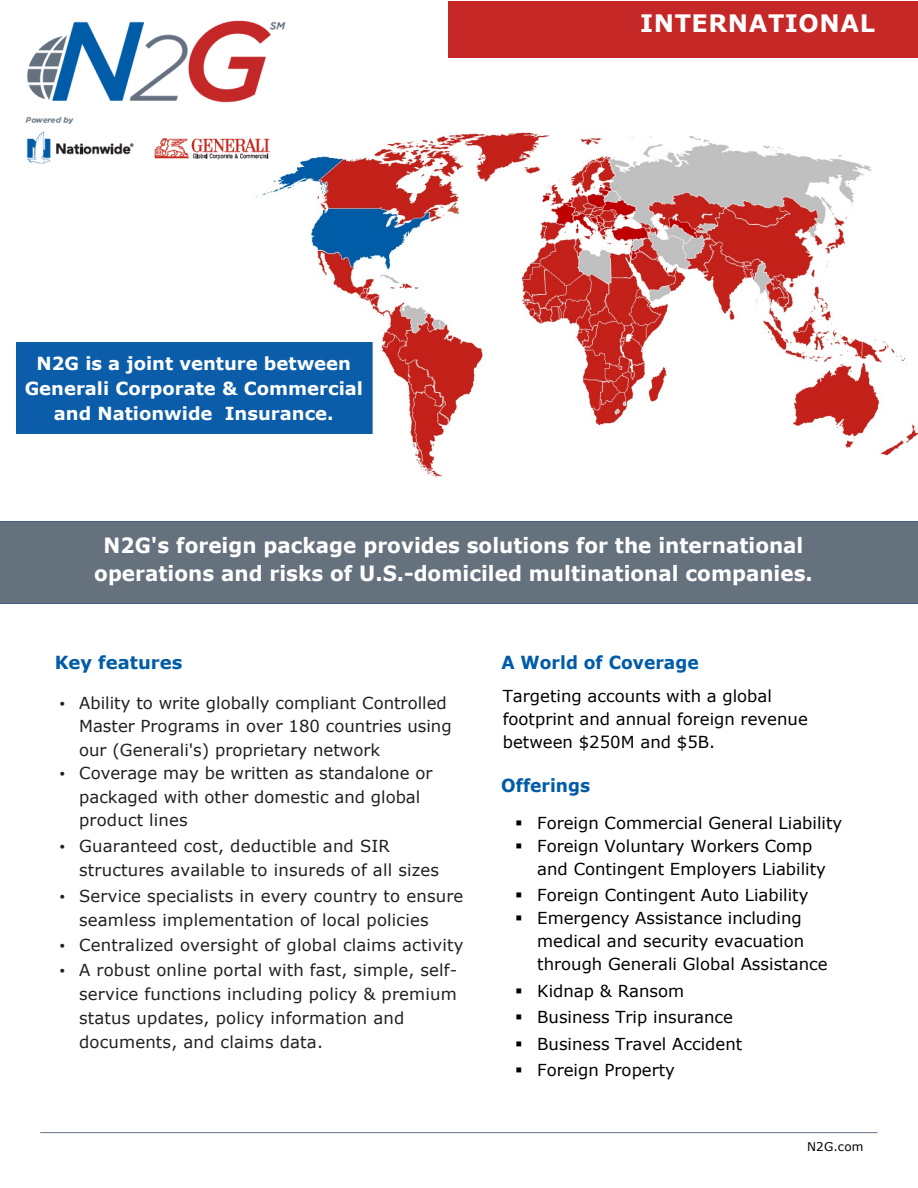
<style>
.page{position:relative;width:918px;height:1188px;background:#fff}
.page>*{position:absolute;margin:0;border:0;box-sizing:border-box;transform-origin:0 0}
.t1{font:700 24px "Verdana";letter-spacing:.025em;color:#fff}
.t2{font:700 21px/28.5px "Verdana";color:#fff;text-align:center;scale:.95 1}
.t3{font:700 18px/25.2px "Verdana";color:#fff;text-align:center}
.t4{font:700 18px "Verdana";color:#005ba7;scale:.95 1}
.Header_2{font:700 18px "Verdana";color:#005ca7}
.t5{font:700 18px "Verdana";color:#005ba7;scale:.95 1}
.t6{font:16.5px/24px "Verdana";letter-spacing:.01em;color:#231f20}
.t7{font:16.5px/23.1px "Verdana";color:#000}
.t8{font:12px "Verdana";letter-spacing:.01em;color:#000}
.s1{font-style:inherit}
.s2{font-family:"Gotham";font-size:15px}
</style>
<div class="page">
<img style="left:188px;top:57px;width:730px;height:465px">
<img style="left:25px;top:20px;width:272px;height:150px">
<div style="left:0;top:522px;width:918px;height:82px;background:#66717e"></div>
<div style="left:17px;top:342px;width:355px;height:92px;background:#0b5da9"></div>
<hr style="left:40px;top:1132px;width:838px;height:1px;background:#667181">
<div style="left:448px;top:1px;width:470px;height:56px;background:#c52827"></div>
<p class="t3" style="left:25px;top:350px;width:340px"><span class="s1">N2G is</span> a <span class="s1">joint</span> venture between<br>Generali Corporate &amp; Commercial and Nationwide Insurance.</p>
<p class="t1" style="left:640px;top:6px;width:236px">INTERNATIONAL</p>
<p class="t2" style="left:94px;top:530px;width:758px">N2G's foreign package provides solutions for the international operations and risks of U.S.-domiciled multinational companies.</p>
<p class="Header_2" style="left:55px;top:650px;width:129px">Key features</p>
<p class="t6" style="left:79px;top:691px;width:374px;line-height:23.5px;text-indent:-20px"><span class="s2">•</span> Ability to write globally compliant Controlled<br>Master Programs in over 180 countries using our (Generali's) proprietary network</p>
<p class="t6" style="left:79px;top:761px;width:355px;line-height:23.5px;text-indent:-20px"><span class="s2">•</span> Coverage may be written as standalone or packaged with other domestic and global product lines</p>
<p class="t6" style="left:79px;top:834px;width:362px;text-indent:-20px"><span class="s2">•</span> Guaranteed cost, deductible and SIR structures available to insureds of all sizes</p>
<p class="t6" style="left:79px;top:883px;width:386px;text-indent:-20px"><span class="s2">•</span> Service specialists in every country to ensure seamless implementation of local policies</p>
<p class="t6" style="left:59px;top:933px;width:406px"><span class="s2">•</span> Centralized oversight of global claims activity</p>
<p class="t6" style="left:79px;top:958px;width:380px;text-indent:-20px"><span class="s2">•</span> A robust online portal with fast, simple, self&shy;service functions including policy &amp; premium status updates, policy information and documents, and claims data.</p>
<p class="t4" style="left:501px;top:650px;width:209px">A World of Coverage</p>
<p class="t7" style="left:503px;top:684px;width:307px">Targeting accounts with a global footprint and annual foreign revenue between $250M and $5B.</p>
<p class="t5" style="left:501px;top:773px;width:95px">Offerings</p>
<p class="t7" style="left:515px;top:811px;width:329px">▪ Foreign Commercial General Liability</p>
<p class="t7" style="left:537px;top:834px;width:290px;text-indent:-22px">▪ Foreign Voluntary Workers Comp and Contingent Employers Liability</p>
<p class="t7" style="left:515px;top:883px;width:295px">▪ Foreign Contingent Auto Liability</p>
<p class="t7" style="left:537px;top:907px;width:292px;text-indent:-22px">▪ Emergency Assistance including medical and security evacuation through Generali Global Assistance</p>
<p class="t7" style="left:515px;top:979px;width:170px">▪ Kidnap &amp; Ransom</p>
<p class="t7" style="left:515px;top:1006px;width:219px">▪ Business Trip insurance</p>
<p class="t7" style="left:515px;top:1032px;width:229px">▪ Business Travel Accident</p>
<p class="t7" style="left:515px;top:1058px;width:161px">▪ Foreign Property</p>
<p class="t8" style="left:807px;top:1138px;width:58px">N2G.com</p>
</div>
